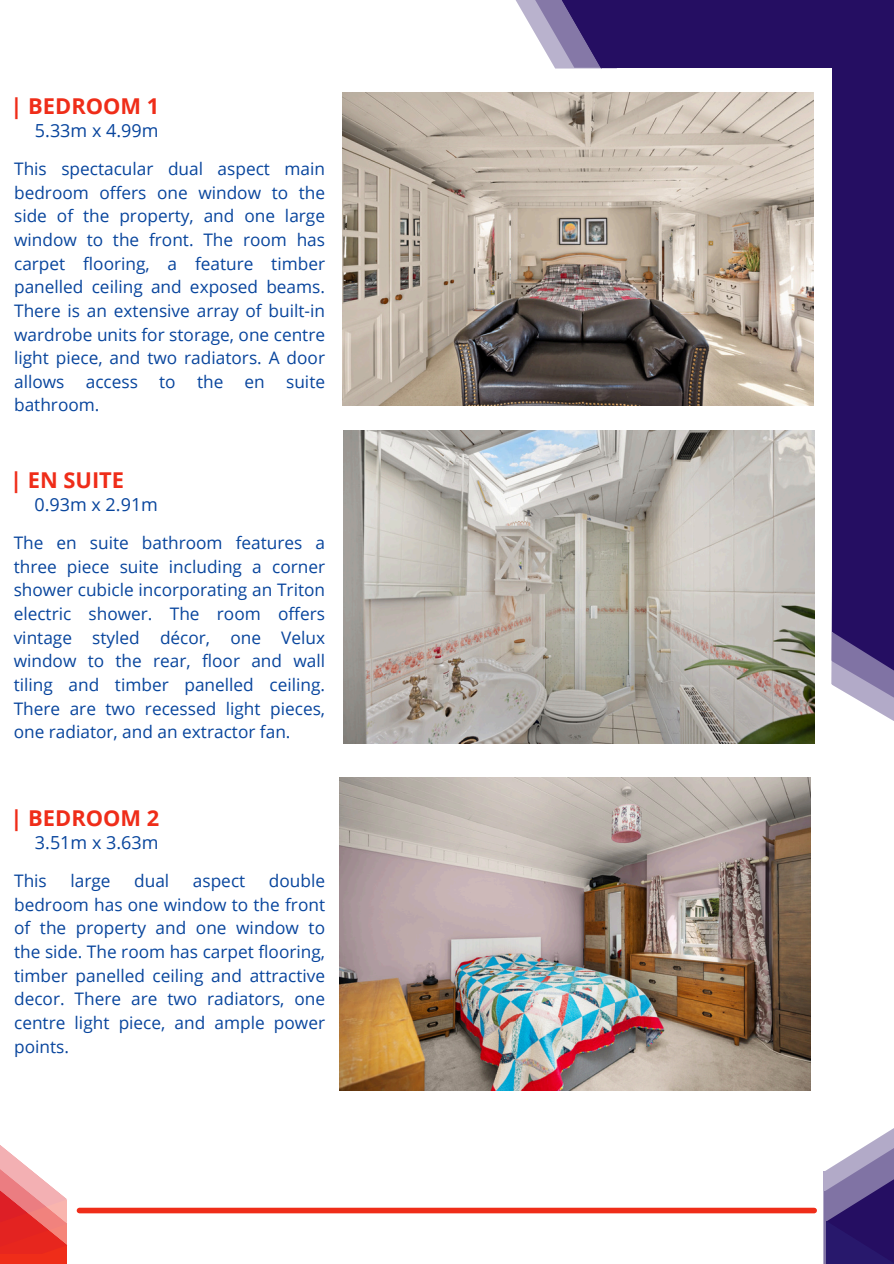
<style>
.page{position:relative;width:894px;height:1264px;background:#fff}
.page>*{position:absolute;margin:0;border:0;box-sizing:border-box;transform-origin:0 0}
.t1{font:700 21.9px "Open Sans";color:#ef2d19}
.t2{font:18px "Open Sans";color:#08459d}
.t3{font:17.25px/23.7px "Open Sans";color:#08459d;text-align:justify}
</style>
<div class="page">
<svg style="left:515px;top:0;width:13px;height:21px"></svg>
<svg style="left:528px;top:0;width:27px;height:68px;fill:#b9b2cd"></svg>
<div style="left:602px;top:0;width:291px;height:68px;background:#250e62"></div>
<svg style="left:831px;top:585px;width:62px;height:136px"></svg>
<div style="left:832px;top:0;width:61px;height:631px;background:#250e62"></div>
<svg style="left:832px;top:631px;width:61px;height:60px"></svg>
<svg style="left:555px;top:0;width:62px;height:69px"></svg>
<svg style="left:823px;top:1129px;width:70px;height:134px"></svg>
<svg style="left:0;top:1145px;width:67px;height:118px"></svg>
<div style="left:79px;top:1207px;width:735px;height:6px;background:#ef2d19"></div>
<img style="left:342px;top:93px;width:471px;height:312px">
<img style="left:343px;top:430px;width:471px;height:313px">
<img style="left:340px;top:777px;width:470px;height:313px">
<p class="t1" style="left:11px;top:91px;width:150px">| BEDROOM 1</p>
<p class="t2" style="left:35px;top:118px;width:125px">5.33m x 4.99m</p>
<h1 class="t3" style="left:14px;top:156px;width:312px">This spectacular dual aspect main bedroom offers one window to the side of the property, and one large window to the front. The room has carpet flooring, a feature timber panelled ceiling and exposed beams.<br>There is an extensive array of built-in wardrobe units for storage, one centre light piece, and two radiators. A door allows access to the en suite bathroom.</h1>
<p class="t1" style="left:10px;top:465px;width:115px">| EN SUITE</p>
<p class="t2" style="left:34px;top:492px;width:125px">0.93m x 2.91m</p>
<p class="t3" style="left:14px;top:530px;width:313px">The en suite bathroom features a three piece suite including a corner shower cubicle incorporating an Triton electric shower. The room offers vintage styled décor, one Velux window to the rear, floor and wall tiling and timber panelled ceiling.<br>There are two recessed light pieces, one radiator, and an extractor fan.</p>
<p class="t1" style="left:11px;top:802px;width:150px">| BEDROOM 2</p>
<p class="t2" style="left:35px;top:829px;width:125px">3.51m x 3.63m</p>
<h1 class="t3" style="left:14px;top:868px;width:34px">This</h1>
<h1 class="t3" style="left:70px;top:868px;width:42px">large</h1>
<h1 class="t3" style="left:134px;top:868px;width:37px">dual</h1>
<h1 class="t3" style="left:193px;top:868px;width:54px">aspect</h1>
<h1 class="t3" style="left:14px;top:868px;width:312px;text-indent:255px">double bedroom has one window to the front of the property and one window to the side. The room has carpet flooring, timber panelled ceiling and attractive decor. There are two radiators, one centre light piece, and ample power points.</h1>
</div>
